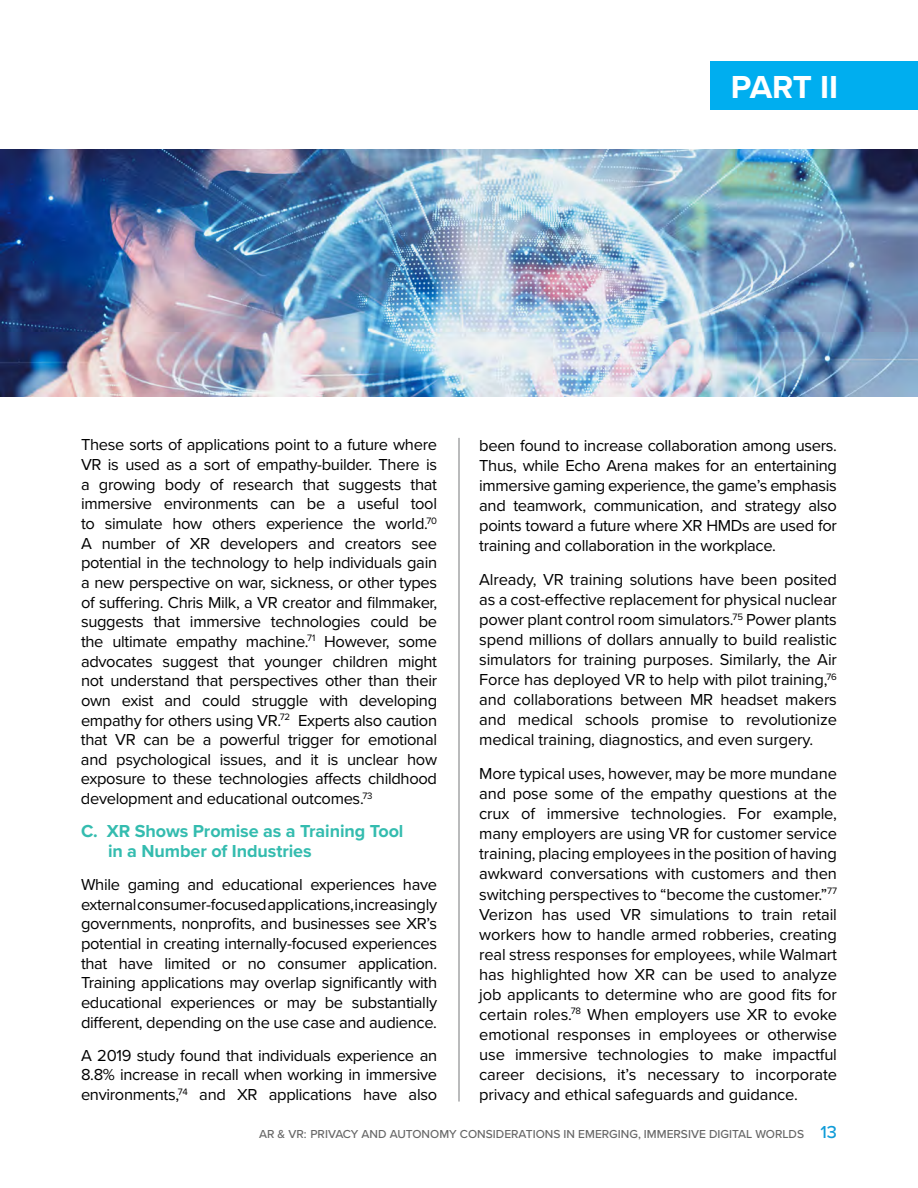
<style>
.page{position:relative;width:918px;height:1188px;background:#fff}
.page>*{position:absolute;margin:0;border:0;box-sizing:border-box;transform-origin:0 0}
.t1{font:700 33px "Proxima Nova";letter-spacing:-.01em;color:#fff}
.t2{font:700 18px/19.6px "Proxima Nova";letter-spacing:-.005em;color:#34bcaf}
.t3{font:16.5px/20.1px "Proxima Nova";letter-spacing:-.02em;color:#000;text-align:justify}
.t4{font:500 12px "Proxima Nova";color:#666}
.s1{font-size:18px;color:#109cd8}
</style>
<div class="page">
<img style="left:0;top:150px;width:918px;height:246px">
<hr style="left:459px;top:438px;width:1px;height:664px;background:#77787b">
<div style="left:711px;top:61px;width:207px;height:48px;background:#00aeef"></div>
<h1 class="t1" style="left:731px;top:62px;width:109px">PART II</h1>
<p class="t3" style="left:81px;top:434px;width:358px;line-height:19.6px">These sorts of applications point to a future where VR is used as a sort of empathy-builder. There is a growing body of research that suggests that immersive environments can be a useful tool to simulate how others experience the world.<sup>70<br></sup>A number of XR developers and creators see potential in the technology to help individuals gain a new perspective on war, sickness, or other types of suffering. Chris Milk, a VR creator and filmmaker, suggests that immersive technologies could be the ultimate empathy machine.<sup>71</sup> However, some advocates suggest that younger children might not understand that perspectives other than their own exist and could struggle with developing empathy for others using VR.<sup>72</sup> Experts also caution that VR can be a powerful trigger for emotional and psychological issues, and it is unclear how exposure to these technologies affects childhood development and educational outcomes.<sup>73</sup></p>
<p class="t2" style="left:108px;top:821px;width:297px;text-indent:-27px">C. XR Shows Promise as a Training Tool in a Number of Industries</p>
<p class="t3" style="left:81px;top:874px;width:358px;line-height:19.6px">While gaming and educational experiences have external consumer-focused applications, increasingly governments, nonprofits, and businesses see XR’s potential in creating internally-focused experiences that have limited or no consumer application.<br>Training applications may overlap significantly with educational experiences or may be substantially different, depending on the use case and audience.</p>
<p class="t3" style="left:81px;top:1045px;width:358px;line-height:19.6px">A 2019 study found that individuals experience an 8.8% increase in recall when working in immersive environments,<sup>74</sup> and XR applications have also</p>
<p class="t3" style="left:479px;top:435px;width:359px">been found to increase collaboration among users.<br>Thus, while Echo Arena makes for an entertaining immersive gaming experience, the game’s emphasis and teamwork, communication, and strategy also points toward a future where XR HMDs are used for training and collaboration in the workplace.</p>
<p class="t3" style="left:479px;top:569px;width:359px">Already, VR training solutions have been posited as a cost-effective replacement for physical nuclear power plant control room simulators.<sup>75</sup> Power plants spend millions of dollars annually to build realistic simulators for training purposes. Similarly, the Air Force has deployed VR to help with pilot training,<sup>76 </sup>and collaborations between MR headset makers and medical schools promise to revolutionize medical training, diagnostics, and even surgery.</p>
<p class="t3" style="left:479px;top:763px;width:359px">More typical uses, however, may be more mundane and pose some of the empathy questions at the crux of immersive technologies. For example, many employers are using VR for customer service training, placing employees in the position of having awkward conversations with customers and then switching perspectives to “become the customer.”<sup>77<br></sup>Verizon has used VR simulations to train retail workers how to handle armed robberies, creating real stress responses for employees, while Walmart has highlighted how XR can be used to analyze job applicants to determine who are good fits for certain roles.<sup>78</sup> When employers use XR to evoke emotional responses in employees or otherwise use immersive technologies to make impactful career decisions, it’s necessary to incorporate privacy and ethical safeguards and guidance.</p>
<p class="t4" style="left:259px;top:1125px;width:579px">AR &amp; VR: PRIVACY AND AUTONOMY CONSIDERATIONS IN EMERGING, IMMERSIVE DIGITAL WORLDS <span class="s1">13</span></p>
</div>
